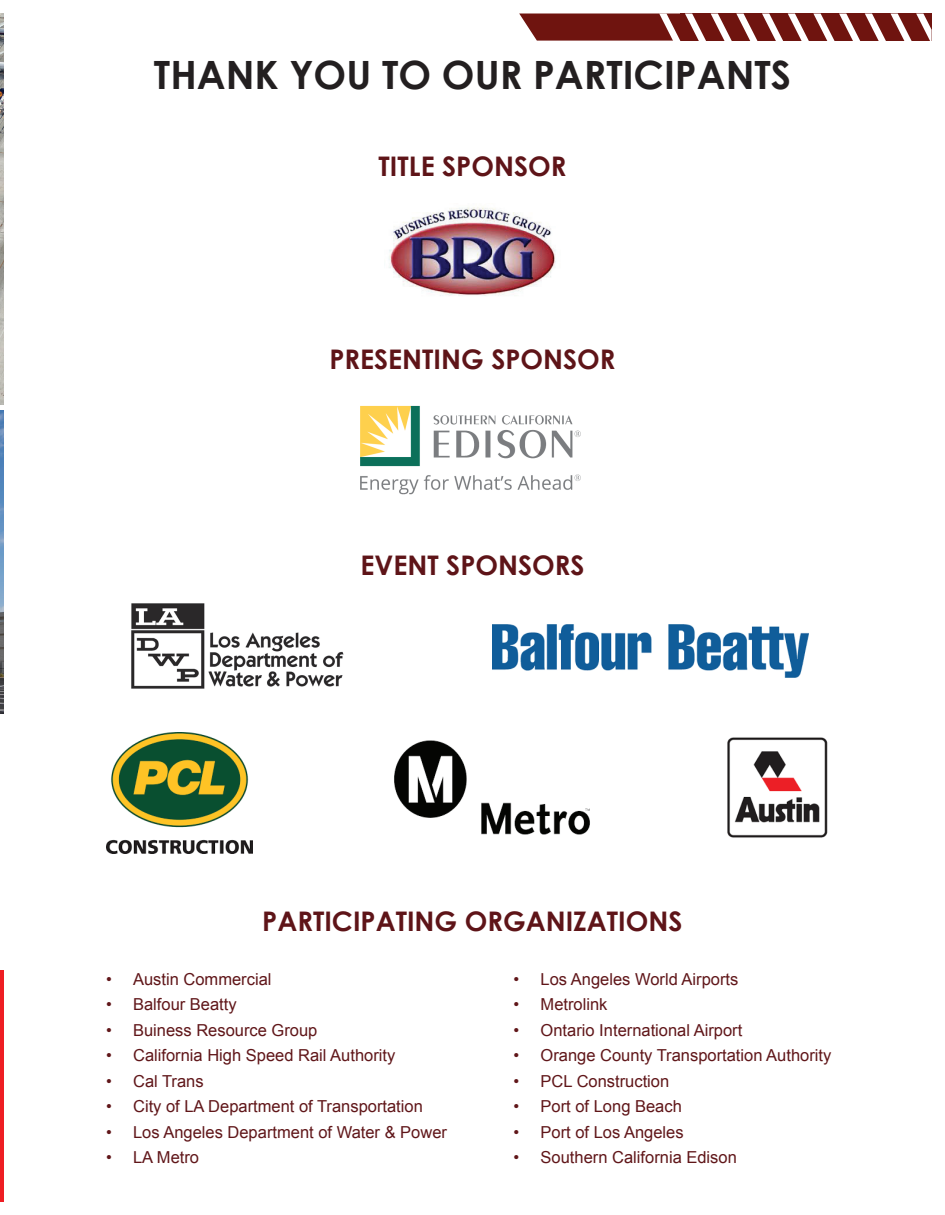
<style>
.page{position:relative;width:945px;height:1215px;background:#fff}
.page>*{position:absolute;margin:0;border:0;box-sizing:border-box;transform-origin:0 0}
.t1{font:700 39px "Century Gothic";color:#231f20}
.t2{font:700 27px "Century Gothic";color:#5e1418}
.t3{font:16.5px "Arial";color:#601619}
</style>
<div class="page">
<hr style="left:0;top:971px;width:3px;height:231px;background:#ee1d23">
<img style="left:0;top:14px;width:3px;height:391px">
<img style="left:0;top:410px;width:3px;height:303px">
<svg style="left:519px;top:14px;width:413px;height:27px"></svg>
<img style="left:727px;top:737px;width:101px;height:101px">
<img style="left:492px;top:625px;width:317px;height:53px">
<img style="left:389px;top:207px;width:167px;height:89px">
<img style="left:131px;top:603px;width:213px;height:86px">
<img style="left:106px;top:733px;width:147px;height:120px">
<img style="left:360px;top:405px;width:221px;height:90px">
<img style="left:394px;top:741px;width:196px;height:93px">
<h1 class="t1" style="left:154px;top:45px;width:639px">THANK YOU TO OUR PARTICIPANTS</h1>
<h2 class="t2" style="left:379px;top:146px;width:189px">TITLE SPONSOR</h2>
<h2 class="t2" style="left:329px;top:339px;width:288px">PRESENTING SPONSOR</h2>
<h2 class="t2" style="left:360px;top:545px;width:226px">EVENT SPONSORS</h2>
<h2 class="t2" style="left:262px;top:900px;width:422px">PARTICIPATING ORGANIZATIONS</h2>
<p class="t3" style="left:106px;top:968px;width:167px">• Austin Commercial</p>
<p class="t3" style="left:106px;top:993px;width:132px">• Balfour Beatty</p>
<p class="t3" style="left:106px;top:1018px;width:213px">• Buiness Resource Group</p>
<p class="t3" style="left:106px;top:1044px;width:291px">• California High Speed Rail Authority</p>
<p class="t3" style="left:106px;top:1069px;width:99px">• Cal Trans</p>
<p class="t3" style="left:106px;top:1095px;width:318px">• City of LA Department of Transportation</p>
<p class="t3" style="left:106px;top:1120px;width:342px">• Los Angeles Department of Water &amp; Power</p>
<p class="t3" style="left:106px;top:1146px;width:95px">• LA Metro</p>
<p class="t3" style="left:514px;top:967px;width:226px">• Los Angeles World Airports</p>
<p class="t3" style="left:514px;top:993px;width:95px">• Metrolink</p>
<p class="t3" style="left:514px;top:1018px;width:230px">• Ontario International Airport</p>
<p class="t3" style="left:514px;top:1044px;width:319px">• Orange County Transportation Authority</p>
<p class="t3" style="left:514px;top:1069px;width:157px">• PCL Construction</p>
<p class="t3" style="left:514px;top:1095px;width:170px">• Port of Long Beach</p>
<p class="t3" style="left:514px;top:1120px;width:172px">• Port of Los Angeles</p>
<p class="t3" style="left:514px;top:1146px;width:225px">• Southern California Edison</p>
</div>
